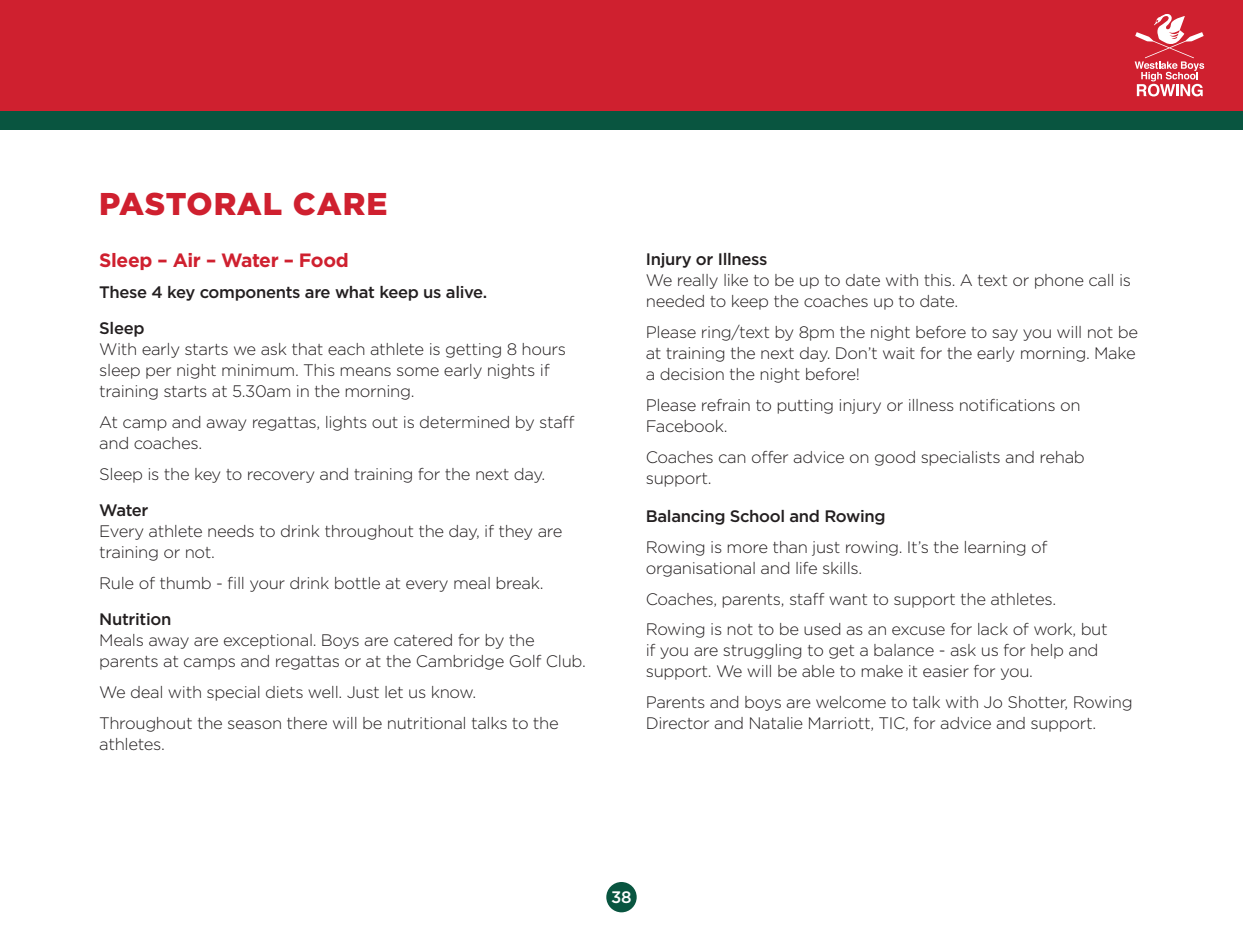
<style>
.page{position:relative;width:1243px;height:945px;background:#fff}
.page>*{position:absolute;margin:0;border:0;box-sizing:border-box;transform-origin:0 0}
.t1{font:900 31.5px "Gotham";letter-spacing:.02em;color:#cf202f}
.body_copy_9_5pt{font:700 19.25px "Gotham";letter-spacing:-.02em;color:#cf202f}
.body_copy_9_5pt-2{font:300 16.62px/21px "Gotham";letter-spacing:-.02em;color:#231f20}
.body_copy_9_5pt-3{font:500 16.62px "Gotham";letter-spacing:-.02em;color:#231f20}
.t2{font:500 16.62px "Gotham";color:#fff}
.s1{font-weight:500}
</style>
<div class="page">
<div style="left:606px;top:882px;width:30px;height:30px;background:#095540;border-radius:50%"></div>
<div style="left:0;top:82px;width:1242px;height:48px;background:#095540"></div>
<div style="left:0;top:0;width:1242px;height:110px;background:#cf202f"></div>
<svg style="left:1134px;top:14px;width:69px;height:82px"></svg>
<p class="t1" style="left:99px;top:182px;width:289px">PASTORAL CARE</p>
<p class="body_copy_9_5pt" style="left:99px;top:248px;width:251px">Sleep – Air – Water – Food</p>
<p class="body_copy_9_5pt-3" style="left:99px;top:281px;width:389px">These 4 key components are what keep us alive.</p>
<p class="body_copy_9_5pt-2" style="left:99px;top:317px;width:468px"><span class="s1">Sleep<br></span>With early starts we ask that each athlete is getting 8 hours sleep per night minimum. This means some early nights if training starts at 5.30am in the morning.</p>
<p class="body_copy_9_5pt-2" style="left:99px;top:411px;width:477px">At camp and away regattas, lights out is determined by staff and coaches.</p>
<p class="body_copy_9_5pt-2" style="left:99px;top:463px;width:447px">Sleep is the key to recovery and training for the next day.</p>
<p class="body_copy_9_5pt-2" style="left:99px;top:499px;width:464px"><span class="s1">Water<br></span>Every athlete needs to drink throughout the day, if they are training or not.</p>
<p class="body_copy_9_5pt-2" style="left:99px;top:572px;width:445px">Rule of thumb - fill your drink bottle at every meal break.</p>
<p class="body_copy_9_5pt-2" style="left:99px;top:609px;width:488px"><span class="s1">Nutrition<br></span>Meals away are exceptional. Boys are catered for by the parents at camps and regattas or at the Cambridge Golf Club.</p>
<p class="body_copy_9_5pt-2" style="left:99px;top:681px;width:378px">We deal with special diets well. Just let us know.</p>
<p class="body_copy_9_5pt-2" style="left:99px;top:712px;width:461px">Throughout the season there will be nutritional talks to the athletes.</p>
<p class="body_copy_9_5pt-2" style="left:645px;top:248px;width:486px"><span class="s1">Injury or Illness<br></span>We really like to be up to date with this. A text or phone call is needed to keep the coaches up to date.</p>
<p class="body_copy_9_5pt-2" style="left:645px;top:321px;width:494px">Please ring/text by 8pm the night before to say you will not be at training the next day. Don’t wait for the early morning. Make a decision the night before!</p>
<p class="body_copy_9_5pt-2" style="left:645px;top:394px;width:436px">Please refrain to putting injury or illness notifications on<br>Facebook.</p>
<p class="body_copy_9_5pt-2" style="left:645px;top:446px;width:440px">Coaches can offer advice on good specialists and rehab support.</p>
<p class="body_copy_9_5pt-3" style="left:645px;top:505px;width:241px">Balancing School and Rowing</p>
<p class="body_copy_9_5pt-2" style="left:645px;top:536px;width:403px">Rowing is more than just rowing. It’s the learning of organisational and life skills.</p>
<p class="body_copy_9_5pt-2" style="left:645px;top:588px;width:412px">Coaches, parents, staff want to support the athletes.</p>
<p class="body_copy_9_5pt-2" style="left:645px;top:619px;width:463px">Rowing is not to be used as an excuse for lack of work, but if you are struggling to get a balance - ask us for help and support. We will be able to make it easier for you.</p>
<p class="body_copy_9_5pt-2" style="left:645px;top:692px;width:488px">Parents and boys are welcome to talk with Jo Shotter, Rowing<br>Director and Natalie Marriott, TIC, for advice and support.</p>
<p class="t2" style="left:611px;top:886px;width:22px">38</p>
</div>
